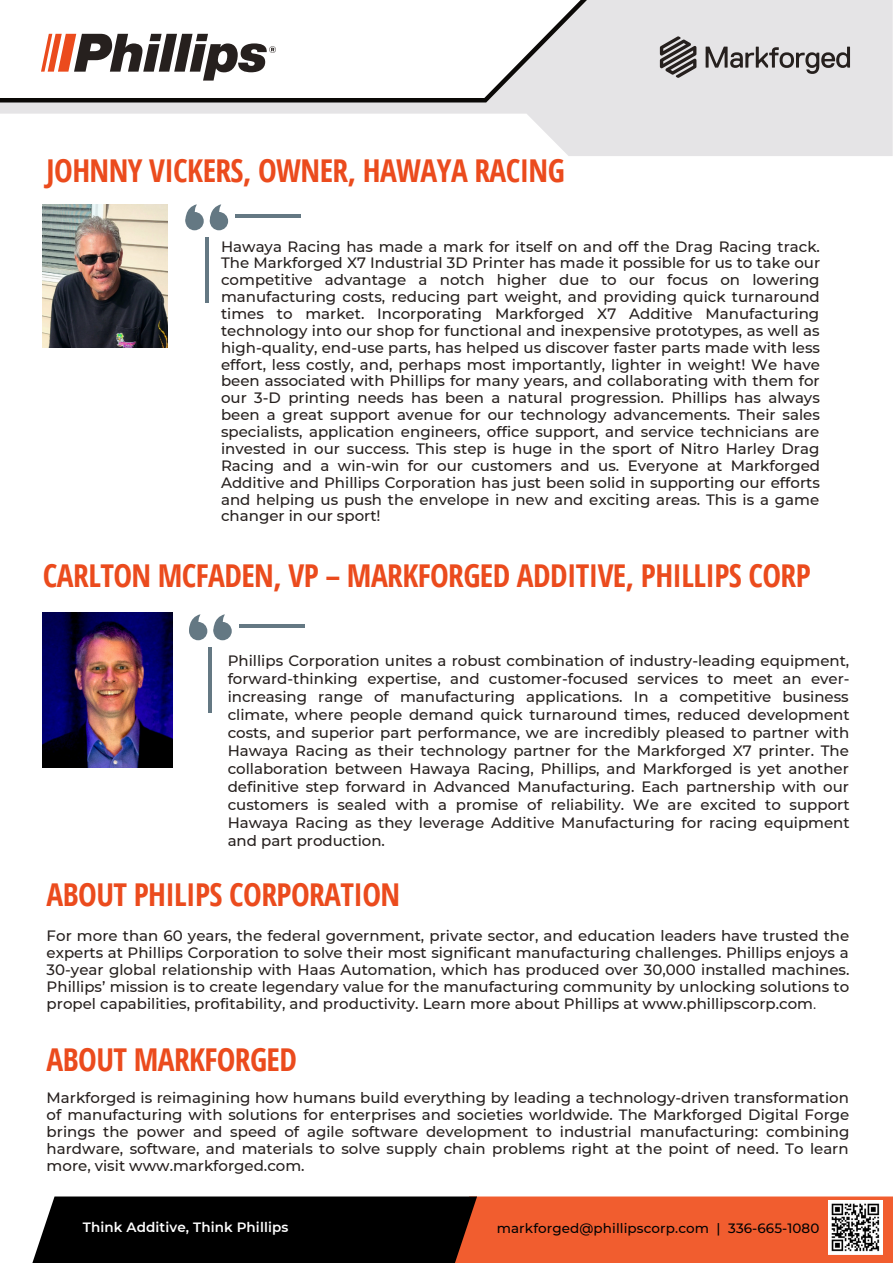
<style>
.page{position:relative;width:893px;height:1264px;background:#fff}
.page>*{position:absolute;margin:0;border:0;box-sizing:border-box;transform-origin:0 0}
.t1{font:700 31.5px "Open Sans Condensed";letter-spacing:-.02em;color:#eb4b1d}
.t2{font:500 15px/16.8px "Montserrat";color:#26201e;text-align:justify}
.t3{font:500 13.5px "Montserrat";letter-spacing:.005em;color:#010203}
.t4{font:600 13.5px "Montserrat";letter-spacing:.01em;color:#fff}
.s1{font-weight:400}
</style>
<div class="page">
<svg style="left:0;top:0;width:892px;height:156px;fill:#e5e4e6"></svg>
<svg style="left:0;top:0;width:587px;height:102px"></svg>
<svg style="left:660px;top:36px;width:189px;height:42px"></svg>
<svg style="left:41px;top:34px;width:235px;height:47px"></svg>
<img style="left:43px;top:613px;width:129px;height:155px">
<div style="left:213px;top:622px;width:19px;height:18px;background:#647883;border-radius:50%"></div>
<div style="left:189px;top:622px;width:18px;height:18px;background:#647883;border-radius:50%"></div>
<svg style="left:189px;top:614px;width:43px;height:17px"></svg>
<hr style="left:209px;top:647px;width:3px;height:66px;background:#647883">
<hr style="left:239px;top:624px;width:66px;height:4px;background:#647883">
<div style="left:210px;top:212px;width:18px;height:18px;background:#647883;border-radius:50%"></div>
<div style="left:185px;top:212px;width:19px;height:18px;background:#647883;border-radius:50%"></div>
<svg style="left:185px;top:204px;width:44px;height:18px"></svg>
<hr style="left:205px;top:238px;width:3px;height:65px;background:#647883">
<hr style="left:236px;top:214px;width:65px;height:4px;background:#647883">
<img style="left:43px;top:204px;width:125px;height:143px">
<div style="left:402px;top:1196px;width:490px;height:66px;background:#f15d2f"></div>
<img style="left:828px;top:1200px;width:54px;height:54px">
<div style="left:0;top:1196px;width:477px;height:66px;background:#000"></div>
<h1 class="t1" style="left:47px;top:149px;width:519px">JOHNNY VICKERS, OWNER, HAWAYA RACING</h1>
<p class="t2" style="left:221px;top:238px;width:600px">Hawaya Racing has made a mark for itself on and off the Drag Racing track.<br>The Markforged X7 Industrial 3D Printer has made it possible for us to take our competitive advantage a notch higher due to our focus on lowering manufacturing costs, reducing part weight, and providing quick turnaround times to market. Incorporating Markforged X7 Additive Manufacturing technology into our shop for functional and inexpensive prototypes, as well as high-quality, end-use parts, has helped us discover faster parts made with less effort, less costly, and, perhaps most importantly, lighter in weight! We have been associated with Phillips for many years, and collaborating with them for our 3-D printing needs has been a natural progression. Phillips has always been a great support avenue for our technology advancements. Their sales specialists, application engineers, office support, and service technicians are invested in our success. This step is huge in the sport of Nitro Harley Drag Racing and a win-win for our customers and us. Everyone at Markforged Additive and Phillips Corporation has just been solid in supporting our efforts and helping us push the envelope in new and exciting areas. This is a game changer in our sport!</p>
<h1 class="t1" style="left:43px;top:553px;width:769px">CARLTON MCFADEN, VP – MARKFORGED ADDITIVE, PHILLIPS CORP</h1>
<p class="t2" style="left:228px;top:651px;width:623px;line-height:18px">Phillips Corporation unites a robust combination of industry-leading equipment, forward-thinking expertise, and customer-focused services to meet an ever&shy;increasing range of manufacturing applications. In a competitive business climate, where people demand quick turnaround times, reduced development costs, and superior part performance, we are incredibly pleased to partner with Hawaya Racing as their technology partner for the Markforged X7 printer. The collaboration between Hawaya Racing, Phillips, and Markforged is yet another definitive step forward in Advanced Manufacturing. Each partnership with our customers is sealed with a promise of reliability. We are excited to support Hawaya Racing as they leverage Additive Manufacturing for racing equipment and part production.</p>
<h1 class="t1" style="left:47px;top:872px;width:355px">ABOUT PHILIPS CORPORATION</h1>
<p class="t2" style="left:47px;top:927px;width:804px">For more than 60 years, the federal government, private sector, and education leaders have trusted the experts at Phillips Corporation to solve their most significant manufacturing challenges. Phillips enjoys a 30-year global relationship with Haas Automation, which has produced over 30,000 installed machines.<br>Phillips’ mission is to create legendary value for the manufacturing community by unlocking solutions to propel capabilities, profitability, and productivity. Learn more about Phillips at www.phillipscorp.com<span class="s1">.</span></p>
<h1 class="t1" style="left:47px;top:1037px;width:252px">ABOUT MARKFORGED</h1>
<p class="t2" style="left:47px;top:1089px;width:804px">Markforged is reimagining how humans build everything by leading a technology-driven transformation of manufacturing with solutions for enterprises and societies worldwide. The Markforged Digital Forge brings the power and speed of agile software development to industrial manufacturing: combining hardware, software, and materials to solve supply chain problems right at the point of need. To learn more, visit www.markforged.com.</p>
<p class="t4" style="left:83px;top:1218px;width:207px">Think Additive, Think Phillips</p>
<p class="t3" style="left:496px;top:1220px;width:324px">markforged@phillipscorp.com | 336-665-1080</p>
</div>
